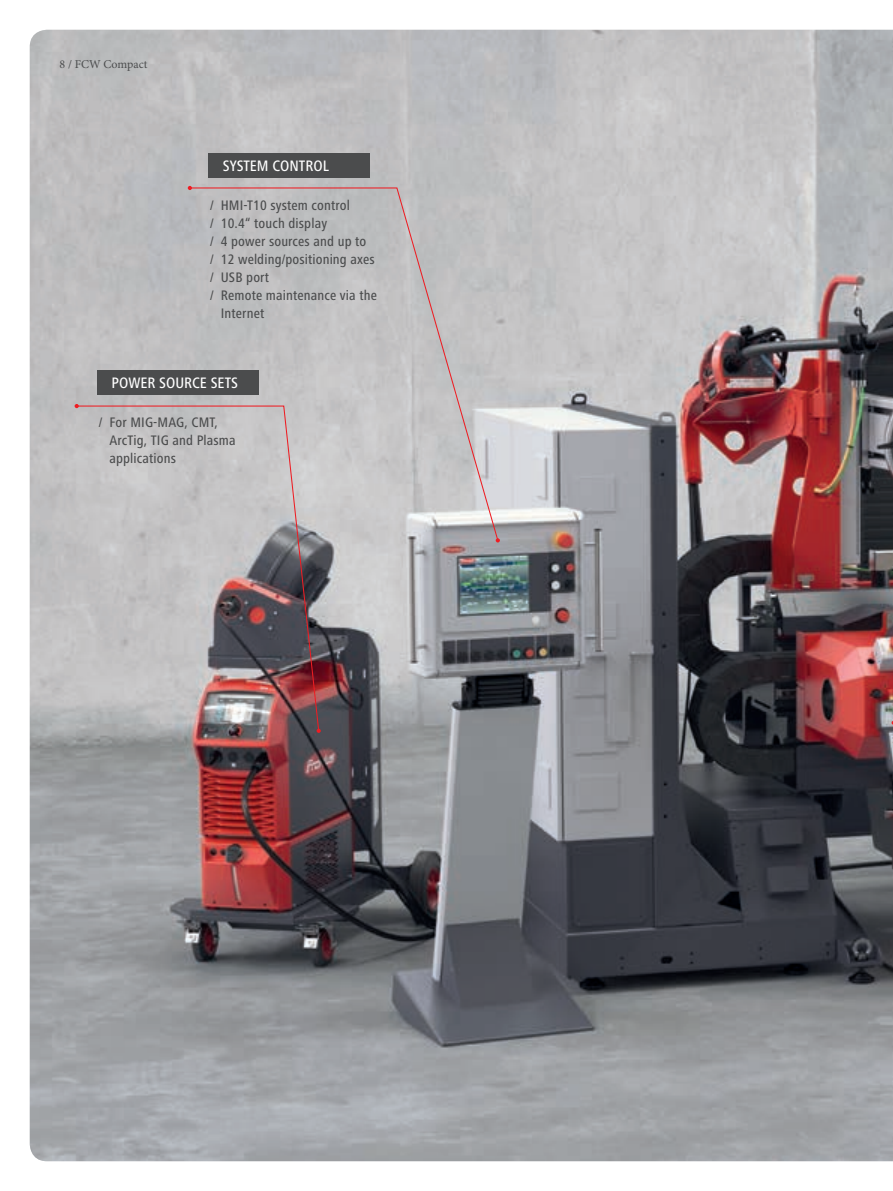
<style>
.page{position:relative;width:893px;height:1191px;background:#fff}
.page>*{position:absolute;margin:0;border:0;box-sizing:border-box;transform-origin:0 0}
.t1{font:500 condensed 15.6px "Frutiger Next LTW1 G";color:#fff}
.t2{font:500 condensed 14.25px/18px "Frutiger Next LTW1 G";letter-spacing:.01em;color:#4b4c4d}
.t3{font:12px "Minion Pro";color:#4b4c4d}
</style>
<div class="page">
<img style="left:30px;top:30px;width:863px;height:1131px">
<svg style="left:189px;top:187px;width:310px;height:354px;background:#c2c1c2"></svg>
<svg style="left:188px;top:186px;width:4px;height:4px"></svg>
<svg style="left:496px;top:538px;width:4px;height:4px"></svg>
<svg style="left:76px;top:405px;width:244px;height:327px;background:#b0a9ab"></svg>
<svg style="left:75px;top:404px;width:4px;height:4px"></svg>
<svg style="left:317px;top:728px;width:4px;height:5px"></svg>
<svg style="left:892px;top:720px;width:1px;height:288px"></svg>
<div style="left:97px;top:370px;width:161px;height:25px;background:#4b4c4d"></div>
<div style="left:208px;top:154px;width:162px;height:24px;background:#4b4c4d"></div>
<p class="t3" style="left:60px;top:56px;width:90px">8 / FCW Compact</p>
<p class="t1" style="left:223px;top:157px;width:108px">SYSTEM CONTROL</p>
<p class="t2" style="left:210px;top:196px;width:141px">/ HMI-T10 system control</p>
<p class="t2" style="left:210px;top:214px;width:118px">/ 10.4“ touch display</p>
<p class="t2" style="left:210px;top:232px;width:158px">/ 4 power sources and up to</p>
<p class="t2" style="left:210px;top:250px;width:166px">/ 12 welding/positioning axes</p>
<p class="t2" style="left:210px;top:268px;width:60px">/ USB port</p>
<p class="t2" style="left:210px;top:286px;width:168px">/ Remote maintenance via the</p>
<p class="t2" style="left:221px;top:304px;width:45px">Internet</p>
<p class="t1" style="left:112px;top:374px;width:128px">POWER SOURCE SETS</p>
<p class="t2" style="left:109px;top:413px;width:128px;text-indent:-11px">/ For MIG-MAG, CMT,<br>ArcTig, TIG and Plasma applications</p>
</div>
